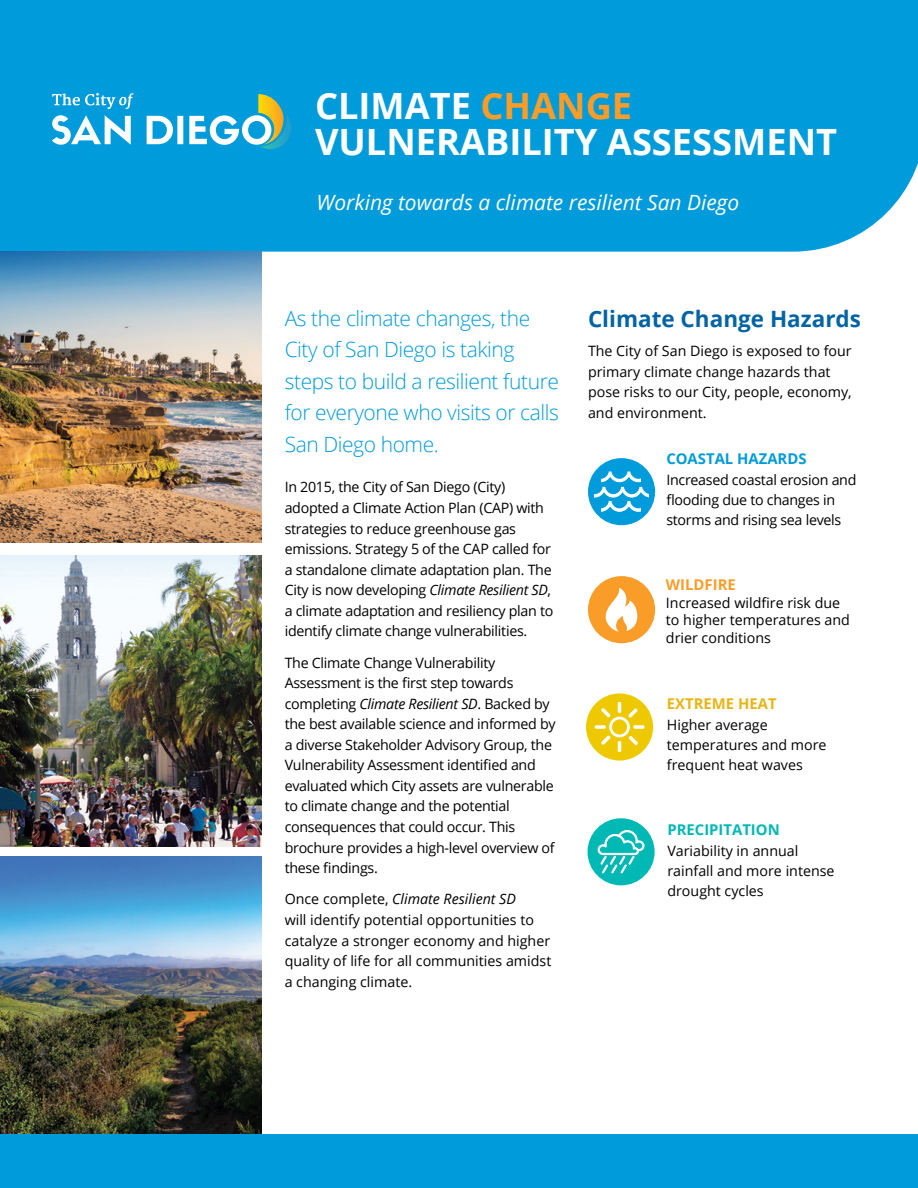
<style>
.page{position:relative;width:918px;height:1188px;background:#fff}
.page>*{position:absolute;margin:0;border:0;box-sizing:border-box;transform-origin:0 0}
.t1{font:700 36.3px/36.3px "Open Sans";color:#fff}
.t2{font:700 22.5px "Open Sans";color:#0064a4}
.t3{font:300 21px/31.5px "Open Sans";letter-spacing:-.02em;color:#009bda}
.t4{font:italic 21px "Open Sans";color:#fff}
.t5{font:700 14.85px "Open Sans";color:#009bda}
.t6{font:700 14.85px "Open Sans";color:#00b8b4}
.t7{font:700 14.85px "Open Sans";color:#e7b513}
.t8{font:700 14.85px "Open Sans";color:#f99d28}
.t9{font:14.25px/20.5px "Open Sans";letter-spacing:-.02em;color:#000}
.t10{font:14.25px/20.5px "Open Sans";color:#000}
.s1{color:#f99d28}
.s2{font-style:italic}
</style>
<div class="page">
<div style="left:0;top:0;width:918px;height:252px;background:#009bda"></div>
<div style="left:586px;top:693px;width:67px;height:68px;background:#eec900;border-radius:50%"></div>
<div style="left:609px;top:717px;width:21px;height:20px;border:3px solid #fff;border-radius:50%"></div>
<svg style="left:618px;top:702px;width:3px;height:11px"></svg>
<svg style="left:618px;top:741px;width:3px;height:11px"></svg>
<svg style="left:628px;top:708px;width:10px;height:10px"></svg>
<svg style="left:633px;top:725px;width:12px;height:4px"></svg>
<svg style="left:595px;top:725px;width:11px;height:4px"></svg>
<svg style="left:629px;top:736px;width:9px;height:9px"></svg>
<svg style="left:601px;top:708px;width:9px;height:9px"></svg>
<svg style="left:601px;top:736px;width:9px;height:9px"></svg>
<div style="left:588px;top:576px;width:67px;height:67px;background:#f99d28;border-radius:50%"></div>
<svg style="left:605px;top:588px;width:33px;height:44px"></svg>
<div style="left:588px;top:818px;width:67px;height:67px;background:#00b8b4;border-radius:50%"></div>
<svg style="left:597px;top:830px;width:48px;height:44px"></svg>
<div style="left:588px;top:458px;width:67px;height:67px;background:#009bda;border-radius:50%"></div>
<svg style="left:595px;top:472px;width:53px;height:40px"></svg>
<svg style="left:51px;top:115px;width:80px;height:30px"></svg>
<svg style="left:189px;top:94px;width:102px;height:55px"></svg>
<svg style="left:147px;top:116px;width:36px;height:28px"></svg>
<svg style="left:52px;top:93px;width:82px;height:16px"></svg>
<img style="left:0;top:555px;width:262px;height:291px">
<div style="left:0;top:1134px;width:918px;height:54px;background:#009bda"></div>
<img style="left:0;top:252px;width:262px;height:291px">
<img style="left:0;top:857px;width:262px;height:277px">
<h1 class="t1" style="left:315px;top:86px;width:524px">CLIMATE <span class="s1">CHANGE<br></span>VULNERABILITY ASSESSMENT</h1>
<h3 class="t4" style="left:316px;top:188px;width:424px">Working towards a climate resilient San Diego</h3>
<h3 class="t3" style="left:285px;top:302px;width:276px">As the climate changes, the<br>City of San Diego is taking steps to build a resilient future for everyone who visits or calls<br>San Diego home.</h3>
<p class="t9" style="left:285px;top:477px;width:270px">In 2015, the City of San Diego (City) adopted a Climate Action Plan (CAP) with strategies to reduce greenhouse gas emissions. Strategy 5 of the CAP called for a standalone climate adaptation plan. The City is now developing <span class="s2">Climate Resilient SD</span>, a climate adaptation and resiliency plan to identify climate change vulnerabilities.</p>
<p class="t9" style="left:285px;top:652px;width:272px">The Climate Change Vulnerability Assessment is the first step towards completing <span class="s2">Climate Resilient SD</span>. Backed by the best available science and informed by a diverse Stakeholder Advisory Group, the Vulnerability Assessment identified and evaluated which City assets are vulnerable to climate change and the potential consequences that could occur. This brochure provides a high-level overview of these findings.</p>
<p class="t10" style="left:285px;top:889px;width:268px">Once complete, <span class="s2">Climate Resilient SD<br></span>will identify potential opportunities to catalyze a stronger economy and higher quality of life for all communities amidst a changing climate.</p>
<h2 class="t2" style="left:588px;top:303px;width:275px">Climate Change Hazards</h2>
<p class="t10" style="left:588px;top:340px;width:265px">The City of San Diego is exposed to four primary climate change hazards that pose risks to our City, people, economy, and environment.</p>
<p class="t5" style="left:666px;top:449px;width:142px">COASTAL HAZARDS</p>
<p class="t9" style="left:666px;top:469px;width:192px">Increased coastal erosion and flooding due to changes in storms and rising sea levels</p>
<p class="t8" style="left:666px;top:574px;width:71px">WILDFIRE</p>
<p class="t10" style="left:666px;top:593px;width:186px;line-height:17.5px">Increased wildfire risk due to higher temperatures and drier conditions</p>
<p class="t7" style="left:667px;top:693px;width:111px">EXTREME HEAT</p>
<p class="t10" style="left:667px;top:714px;width:161px">Higher average temperatures and more frequent heat waves</p>
<p class="t6" style="left:667px;top:820px;width:114px">PRECIPITATION</p>
<p class="t10" style="left:667px;top:840px;width:169px">Variability in annual rainfall and more intense drought cycles</p>
</div>
